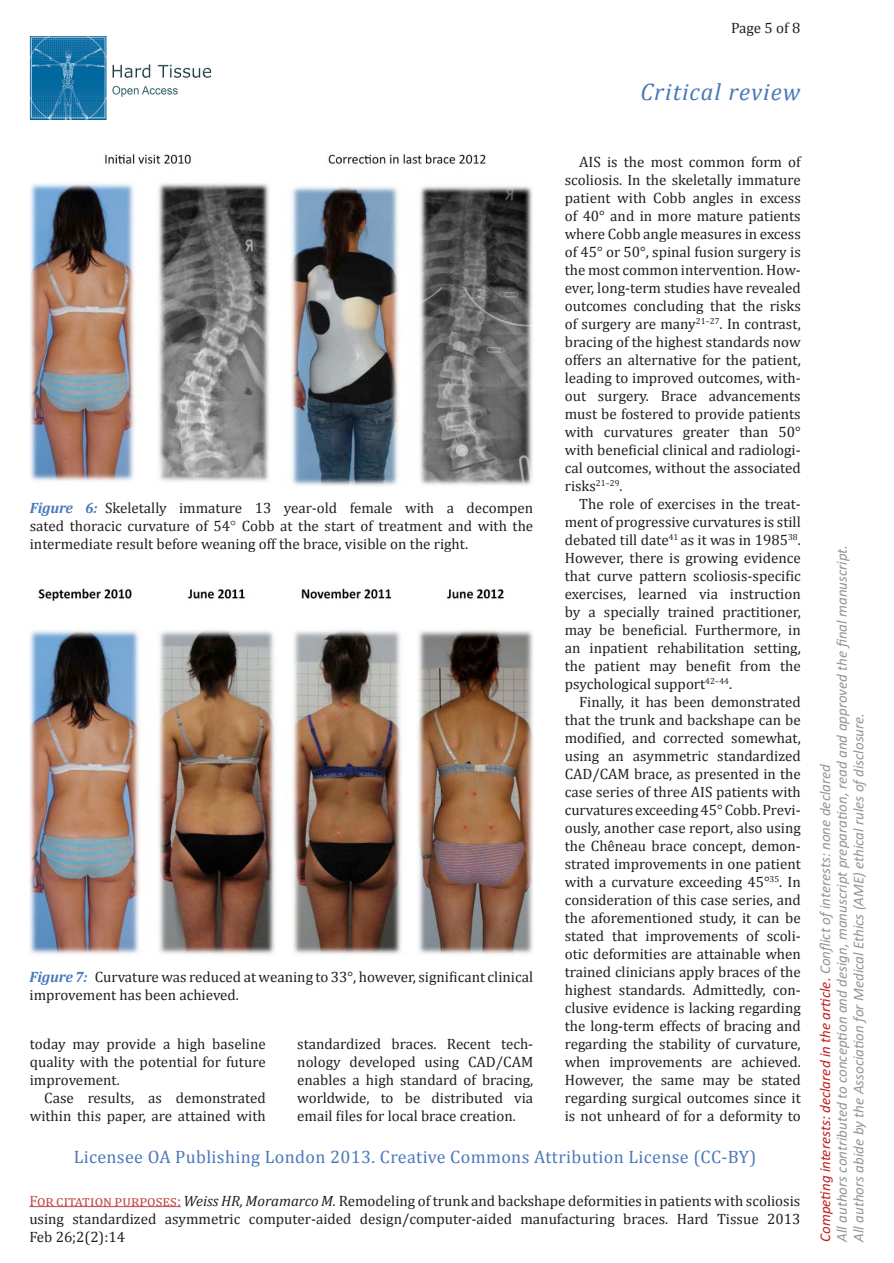
<style>
.page{position:relative;width:894px;height:1263px;background:#fff}
.page>*{position:absolute;margin:0;border:0;box-sizing:border-box;transform-origin:0 0}
.t1{font:italic 24px "Cambria";letter-spacing:.045em;color:#4a78bd}
.t2{font:18px "Cambria";letter-spacing:.02em;color:#4a78bd}
.Ind_text{font:15px/18px "Cambria";color:#231f20;text-align:justify}
.Fig_cap{font:15px/18px "Cambria";color:#231f20;text-align:justify}
.t3{font:italic 15px/16.5px "Calibri";color:#939598}
.s1{font-weight:700;font-style:italic;color:#4a78bd}
.s2{color:#c0484a}
.s3{font-style:italic}
.s4{color:#c02225}
</style>
<div class="page">
<hr style="left:29px;top:1206px;width:152px;height:1px;background:#c0484a">
<img style="left:30px;top:36px;width:181px;height:84px">
<img style="left:30px;top:154px;width:503px;height:332px">
<img style="left:30px;top:589px;width:503px;height:366px">
<p class="Ind_text" style="left:730px;top:18px;width:71px">Page 5 of 8</p>
<h1 class="t1" style="left:640px;top:77px;width:161px">Critical review</h1>
<p class="Fig_cap" style="left:30px;top:499px;width:505px"><span class="s1">Figure 6:</span> Skeletally immature 13 year-old female with a decompen sated thoracic curvature of 54 Cobb at the start of treatment and with the intermediate result before weaning off the brace, visible on the right.</p>
<p class="Fig_cap" style="left:30px;top:968px;width:505px"><span class="s1">Figure 7:</span> Curvature was reduced at weaning to 33°, however, significant clinical improvement has been achieved.</p>
<p class="Ind_text" style="left:30px;top:1035px;width:237px">today may provide a high baseline quality with the potential for future improvement.</p>
<p class="Ind_text" style="left:30px;top:1089px;width:237px;text-align:right">Case results, as demonstrated within this paper, are attained with</p>
<p class="Ind_text" style="left:297px;top:1035px;width:237px">standardized braces. Recent tech&shy;nology developed using CAD/CAM enables a high standard of bracing, worldwide, to be distributed via email files for local brace creation.</p>
<p class="Ind_text" style="left:564px;top:153px;width:237px;text-indent:14px">AIS is the most common form of scoliosis. In the skeletally immature patient with Cobb angles in excess of 40° and in more mature patients where Cobb angle measures in excess of 45° or 50°, spinal fusion surgery is the most common intervention. How&shy;ever, long-term studies have revealed outcomes concluding that the risks of surgery are many<sup>21–27</sup>. In contrast, bracing of the highest standards now offers an alternative for the patient, leading to improved outcomes, with&shy;out surgery. Brace advancements must be fostered to provide patients with curvatures greater than 50° with beneficial clinical and radiologi&shy;cal outcomes, without the associated risks<sup>21–29</sup>.</p>
<p class="Ind_text" style="left:564px;top:495px;width:237px;text-indent:14px">The role of exercises in the treat&shy;ment of progressive curvatures is still debated till date<sup>41</sup> as it was in 1985<sup>38</sup>.<br>However, there is growing evidence that curve pattern scoliosis-specific exercises, learned via instruction by a specially trained practitioner, may be beneficial. Furthermore, in an inpatient rehabilitation setting, the patient may benefit from the psychological support<sup>42–44</sup>.</p>
<p class="Ind_text" style="left:564px;top:693px;width:237px;text-indent:14px">Finally, it has been demonstrated that the trunk and backshape can be modified, and corrected somewhat, using an asymmetric standardized CAD/CAM brace, as presented in the case series of three AIS patients with curvatures exceeding 45° Cobb. Previ&shy;ously, another case report, also using the Chêneau brace concept, demon&shy;strated improvements in one patient with a curvature exceeding 45°<sup>35</sup>. In consideration of this case series, and the aforementioned study, it can be stated that improvements of scoli&shy;otic deformities are attainable when trained clinicians apply braces of the highest standards. Admittedly, con&shy;clusive evidence is lacking regarding the long-term effects of bracing and regarding the stability of curvature, when improvements are achieved.<br>However, the same may be stated regarding surgical outcomes since it is not unheard of for a deformity to</p>
<p class="t2" style="left:74px;top:1146px;width:684px">Licensee OA Publishing London 2013. Creative Commons Attribution License (CC-BY)</p>
<p class="Ind_text" style="left:29px;top:1191px;width:772px"><span class="s2">For citation purposes:</span> <span class="s3">Weiss HR, Moramarco M.</span> Remodeling of trunk and backshape deformities in patients with scoliosis using standardized asymmetric computer-aided design/computer-aided manufacturing braces. Hard Tissue 2013<br>Feb 26;2(2):14</p>
<p class="t3" style="left:816px;top:1241px;width:698px;rotate:-90deg"><span class="s4">Competing interests: declared in the article.</span> Conflict ofinterests: none declared<br>All authors contributed to conception and design, manuscript preparation, read and approved the final manuscript.<br>All authors abide by the Association for Medical Ethics (AME) ethical rules ofdisclosure.</p>
</div>
